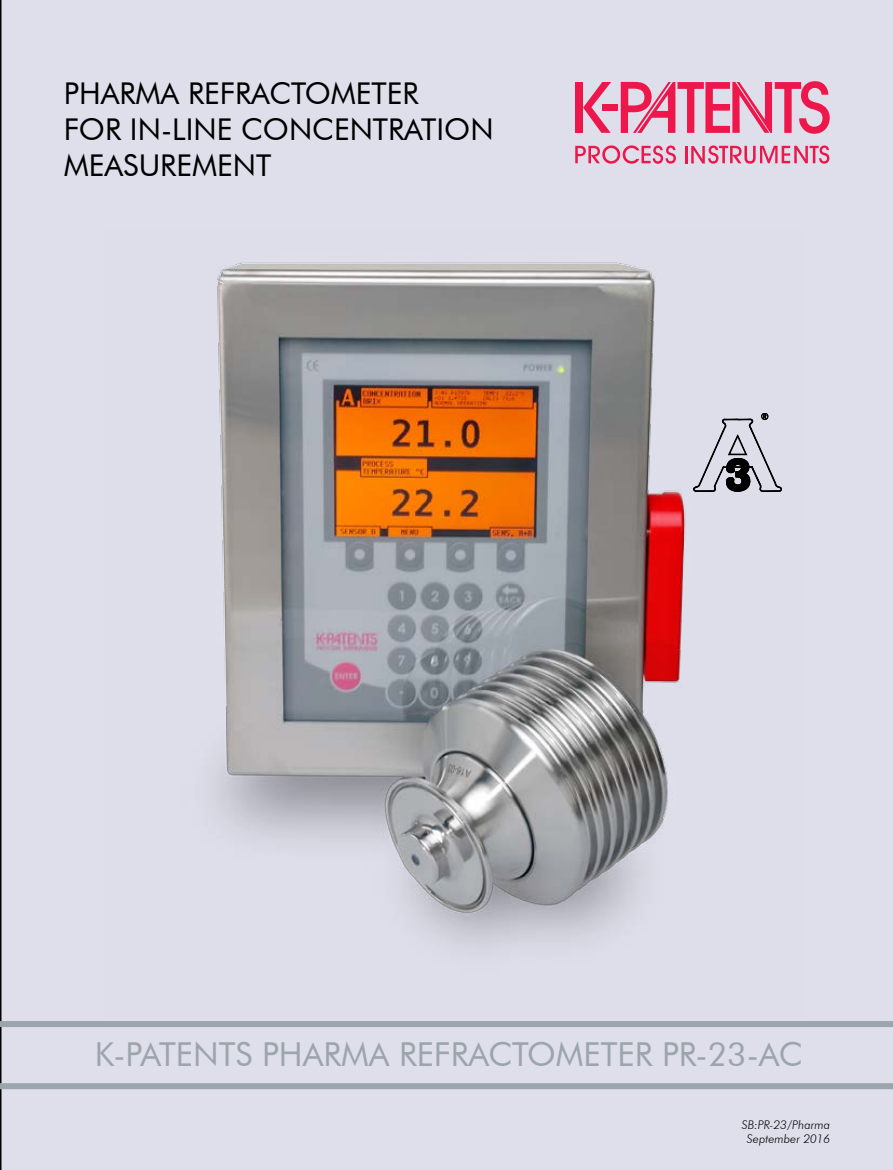
<style>
.page{position:relative;width:893px;height:1170px;background:#fff}
.page>*{position:absolute;margin:0;border:0;box-sizing:border-box;transform-origin:0 0}
.Iso_otsikko_alla{font:33px "Futura BT";color:#9ca5ab}
.otsikko{font:30px "Futura BT";color:#000}
.pikkuteksti{font:italic 300 12px "Futura BT";color:#000}
</style>
<div class="page">
<div style="left:0;top:0;width:893px;height:1169px;background:#dfdfeb"></div>
<div style="left:0;top:1020px;width:893px;height:6px;background:#9ca5ab"></div>
<div style="left:0;top:1083px;width:893px;height:6px;background:#9ca5ab"></div>
<svg style="left:685px;top:145px;width:144px;height:19px;background:#e492ae"></svg>
<svg style="left:575px;top:145px;width:101px;height:19px;background:#e396b1"></svg>
<div style="left:602px;top:104px;width:15px;height:6px;background:#ed174c"></div>
<div style="left:575px;top:82px;width:8px;height:51px;background:#ed174c"></div>
<svg style="left:583px;top:82px;width:28px;height:51px"></svg>
<svg style="left:621px;top:81px;width:209px;height:53px;background:#e585a3"></svg>
<img style="left:104px;top:230px;width:701px;height:787px">
<p class="otsikko" style="left:64px;top:75px;width:356px">PHARMA REFRACTOMETER</p>
<p class="otsikko" style="left:64px;top:111px;width:431px">FOR IN-LINE CONCENTRATION</p>
<p class="otsikko" style="left:64px;top:147px;width:209px">MEASUREMENT</p>
<p class="Iso_otsikko_alla" style="left:95px;top:1033px;width:709px">K-PATENTS PHARMA REFRACTOMETER PR-23-AC</p>
<p class="pikkuteksti" style="left:742px;top:1117px;width:90px">SB:PR-23/Pharma</p>
<p class="pikkuteksti" style="left:747px;top:1131px;width:85px">September 2016</p>
</div>
